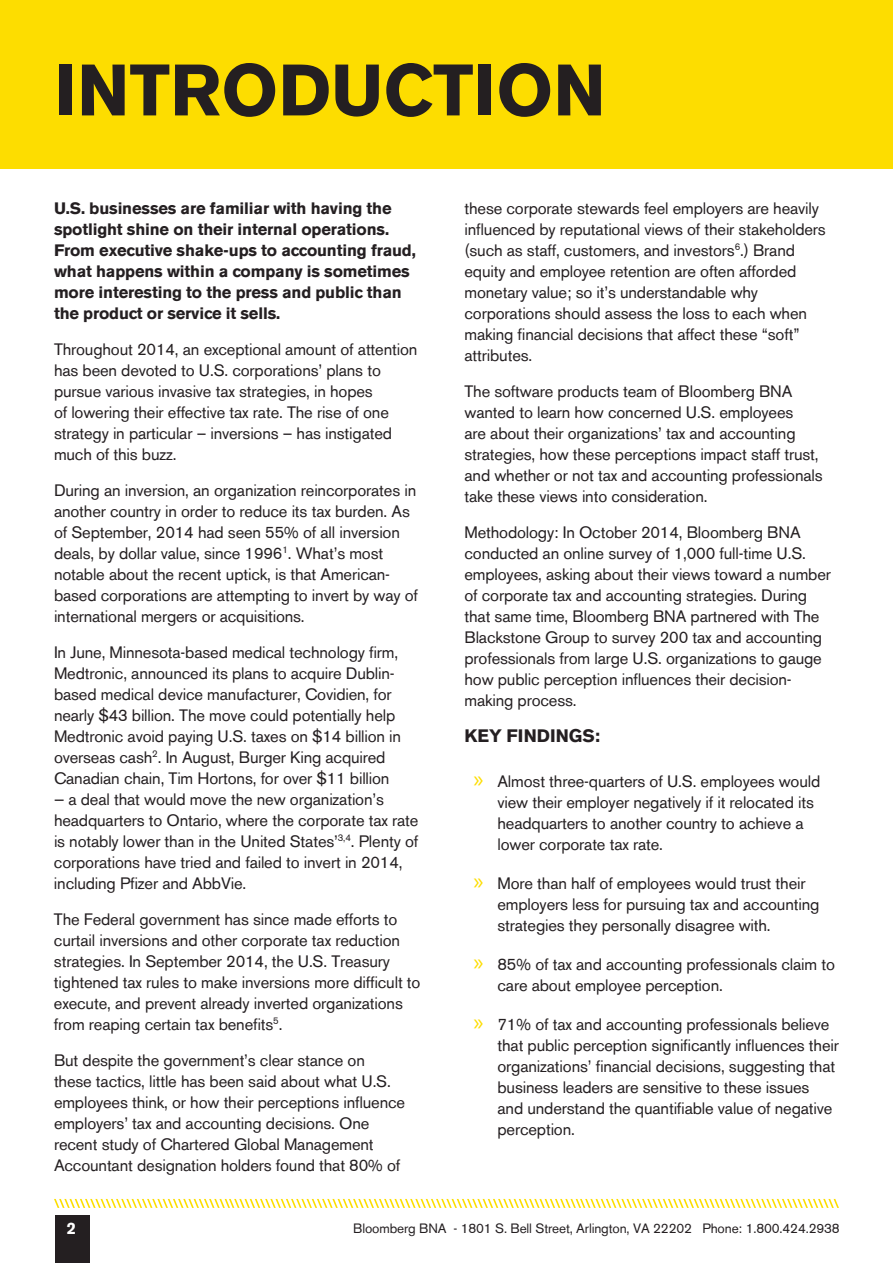
<style>
.page{position:relative;width:893px;height:1263px;background:#fff}
.page>*{position:absolute;margin:0;border:0;box-sizing:border-box;transform-origin:0 0}
.t1{font:700 72px "Akzidenz Grotesk BE";color:#241f21}
.t2{font:700 18px "Akzidenz Grotesk BE";letter-spacing:.005em;color:#241f21}
.t3{font:16.5px/21px "Akzidenz Grotesk BE";letter-spacing:-.01em;color:#241f21}
.t4{font:700 16.5px/21px "Akzidenz Grotesk BE";letter-spacing:-.01em;color:#241f21}
.t5{font:700 16.5px "Akzidenz Grotesk BE";color:#fff}
.t6{font:13.5px "Akzidenz Grotesk BE";letter-spacing:-.01em;color:#241f21}
.s1{font-family:"Myriad Pro";font-size:24px;color:#fddd00}
</style>
<div class="page">
<div style="left:55px;top:1215px;width:35px;height:48px;background:#241f21"></div>
<svg style="left:54px;top:1199px;width:785px;height:9px"></svg>
<div style="left:0;top:0;width:893px;height:168px;background:#fddd00"></div>
<h1 class="t1" style="left:55px;top:49px;width:553px">INTRODUCTION</h1>
<p class="t4" style="left:54px;top:198px;width:363px">U.S. businesses are familiar with having the spotlight shine on their internal operations.<br>From executive shake-ups to accounting fraud, what happens within a company is sometimes more interesting to the press and public than the product or service it sells.</p>
<p class="t3" style="left:54px;top:338px;width:365px">Throughout 2014, an exceptional amount of attention has been devoted to U.S. corporations’ plans to pursue various invasive tax strategies, in hopes<br>of lowering their effective tax rate. The rise of one strategy in particular – inversions – has instigated much of this buzz.</p>
<p class="t3" style="left:54px;top:479px;width:366px">During an inversion, an organization reincorporates in another country in order to reduce its tax burden. As of September, 2014 had seen 55% of all inversion deals, by dollar value, since 1996<sup>1</sup>. What’s most notable about the recent uptick, is that American&shy;based corporations are attempting to invert by way of international mergers or acquisitions.</p>
<p class="t3" style="left:54px;top:641px;width:349px">In June, Minnesota-based medical technology firm, Medtronic, announced its plans to acquire Dublin&shy;based medical device manufacturer, Covidien, for nearly $43 billion. The move could potentially help Medtronic avoid paying U.S. taxes on $14 billion in overseas cash<sup>2</sup>. In August, Burger King acquired Canadian chain, Tim Hortons, for over $11 billion</p>
<p class="t3" style="left:54px;top:788px;width:366px">— a deal that would move the new organization’s headquarters to Ontario, where the corporate tax rate is notably lower than in the United States’<sup>3,4</sup>. Plenty of corporations have tried and failed to invert in 2014, including Pfizer and AbbVie.</p>
<p class="t3" style="left:54px;top:908px;width:368px">The Federal government has since made efforts to curtail inversions and other corporate tax reduction strategies. In September 2014, the U.S. Treasury tightened tax rules to make inversions more difficult to execute, and prevent already inverted organizations from reaping certain tax benefits<sup>5</sup>.</p>
<p class="t3" style="left:54px;top:1049px;width:353px">But despite the government’s clear stance on these tactics, little has been said about what U.S. employees think, or how their perceptions influence employers’ tax and accounting decisions. One recent study of Chartered Global Management Accountant designation holders found that 80% of</p>
<p class="t3" style="left:464px;top:197px;width:363px">these corporate stewards feel employers are heavily influenced by reputational views of their stakeholders (such as staff, customers, and investors<sup>6</sup>.) Brand equity and employee retention are often afforded monetary value; so it’s understandable why corporations should assess the loss to each when making financial decisions that affect these “soft” attributes.</p>
<p class="t3" style="left:464px;top:380px;width:360px">The software products team of Bloomberg BNA wanted to learn how concerned U.S. employees<br>are about their organizations’ tax and accounting strategies, how these perceptions impact staff trust, and whether or not tax and accounting professionals take these views into consideration.</p>
<p class="t3" style="left:464px;top:521px;width:368px">Methodology: In October 2014, Bloomberg BNA conducted an online survey of 1,000 full-time U.S. employees, asking about their views toward a number of corporate tax and accounting strategies. During that same time, Bloomberg BNA partnered with The Blackstone Group to survey 200 tax and accounting professionals from large U.S. organizations to gauge how public perception influences their decision&shy;making process.</p>
<p class="t2" style="left:465px;top:725px;width:137px">KEY FINDINGS:</p>
<p class="t3" style="left:497px;top:770px;width:324px;text-indent:-24px"><span class="s1">»</span> Almost three-quarters of U.S. employees would view their employer negatively if it relocated its headquarters to another country to achieve a lower corporate tax rate.</p>
<p class="t3" style="left:497px;top:872px;width:323px;text-indent:-24px"><span class="s1">»</span> More than half of employees would trust their employers less for pursuing tax and accounting strategies they personally disagree with.</p>
<p class="t3" style="left:497px;top:953px;width:339px;text-indent:-24px"><span class="s1">»</span> 85% of tax and accounting professionals claim to care about employee perception.</p>
<p class="t3" style="left:497px;top:1013px;width:343px;text-indent:-24px"><span class="s1">»</span> 71% of tax and accounting professionals believe that public perception significantly influences their organizations’ financial decisions, suggesting that business leaders are sensitive to these issues and understand the quantifiable value of negative perception.</p>
<p class="t5" style="left:67px;top:1218px;width:11px">2</p>
<p class="t6" style="left:353px;top:1220px;width:488px">Bloomberg BNA - 1801 S. Bell Street, Arlington, VA 22202 Phone: 1.800.424.2938</p>
</div>
